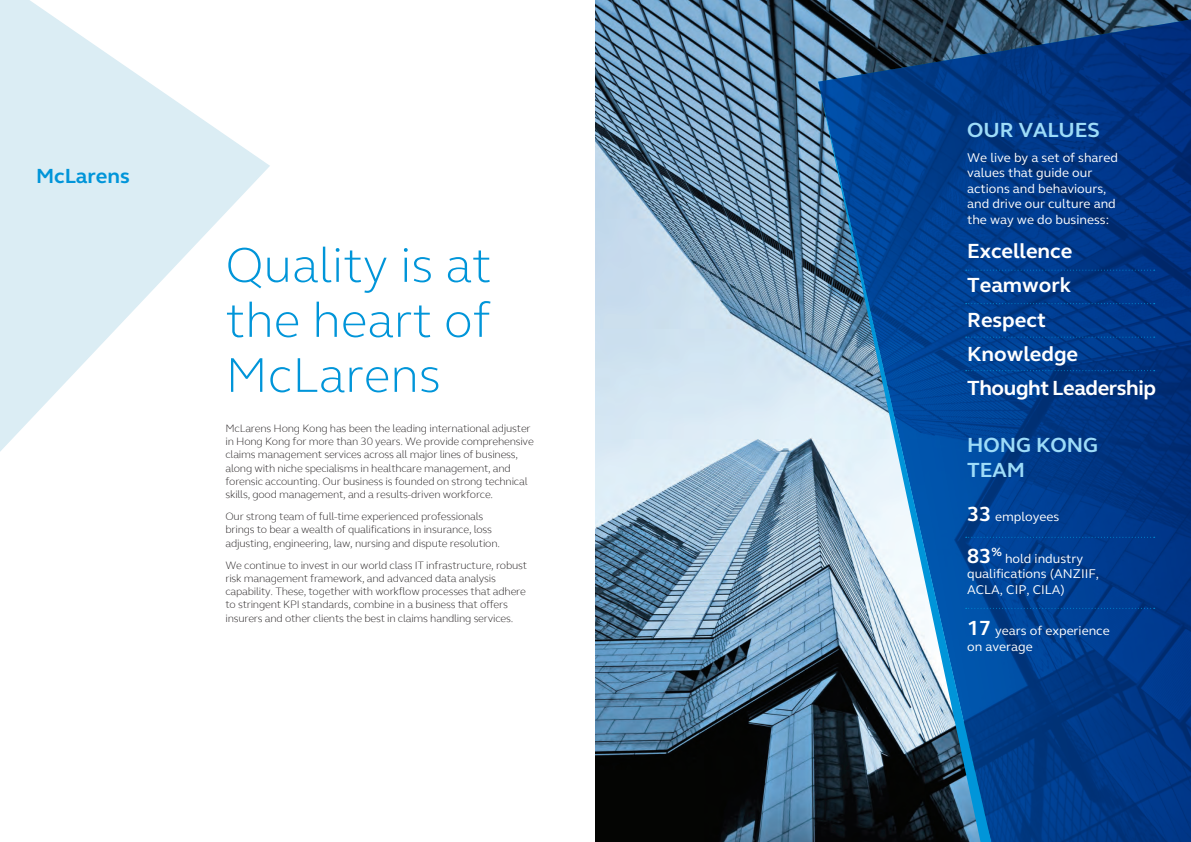
<style>
.page{position:relative;width:1191px;height:842px;background:#fff}
.page>*{position:absolute;margin:0;border:0;box-sizing:border-box;transform-origin:0 0}
.t1{font:300 50px/55px "FS Elliot Pro";color:#0095d9;text-align:justify}
.t2{font:700 21px/34.2px "FS Elliot";color:#fff}
.t3{font:700 21px/25.2px "FS Elliot";color:#9edcf8}
.t4{font:700 21px "FS Elliot";color:#0095d9}
.t5{font:13px/15.6px "FS Elliot";color:#fff}
.t6{font:300 11px/13.2px "FS Elliot Pro";letter-spacing:-.02em;color:#231f20}
.s1{font-weight:700;font-size:21px}
</style>
<div class="page">
<img style="left:595px;top:0;width:596px;height:842px">
<svg style="left:818px;top:18px;width:373px;height:824px;background:#043a85"></svg>
<svg style="left:818px;top:82px;width:173px;height:760px;background:#3a6b9d"></svg>
<svg style="left:0;top:0;width:270px;height:452px;fill:#dbedf4"></svg>
<svg style="left:965px;top:270px;width:189px;height:1px"></svg>
<svg style="left:965px;top:537px;width:189px;height:1px"></svg>
<svg style="left:965px;top:608px;width:189px;height:1px"></svg>
<svg style="left:965px;top:337px;width:189px;height:1px"></svg>
<svg style="left:965px;top:303px;width:189px;height:1px"></svg>
<svg style="left:965px;top:370px;width:189px;height:1px"></svg>
<h2 class="t4" style="left:36px;top:162px;width:95px">McLarens</h2>
<h1 class="t1" style="left:225px;top:236px;width:267px">Quality is at the heart of McLarens</h1>
<p class="t6" style="left:225px;top:421px;width:310px">McLarens Hong Kong has been the leading international adjuster in Hong Kong for more than 30 years. We provide comprehensive claims management services across all major lines of business, along with niche specialisms in healthcare management, and forensic accounting. Our business is founded on strong technical skills, good management, and a results-driven workforce.</p>
<p class="t6" style="left:225px;top:510px;width:276px">Our strong team of full-time experienced professionals brings to bear a wealth of qualifications in insurance, loss adjusting, engineering, law, nursing and dispute resolution.</p>
<p class="t6" style="left:225px;top:558px;width:303px">We continue to invest in our world class IT infrastructure, robust risk management framework, and advanced data analysis capability. These, together with workflow processes that adhere to stringent KPI standards, combine in a business that offers insurers and other clients the best in claims handling services.</p>
<h2 class="t3" style="left:967px;top:117px;width:134px">OUR VALUES</h2>
<p class="t5" style="left:967px;top:149px;width:152px">We live by a set of shared values that guide our actions and behaviours, and drive our culture and the way we do business:</p>
<h2 class="t2" style="left:967px;top:234px;width:190px">Excellence<br>Teamwork<br>Respect<br>Knowledge<br>Thought Leadership</h2>
<h2 class="t3" style="left:967px;top:432px;width:132px">HONG KONG<br>TEAM</h2>
<p class="t5" style="left:967px;top:509px;width:94px"><span class="s1">33</span> employees</p>
<h2 class="t2" style="left:967px;top:538px;width:36px">83<sup>%</sup></h2>
<p class="t5" style="left:967px;top:550px;width:133px;text-indent:38px">hold industry qualifications (ANZIIF,<br>ACLA, CIP, CILA)</p>
<p class="t5" style="left:967px;top:623px;width:144px"><span class="s1">17</span> years of experience on average</p>
</div>
